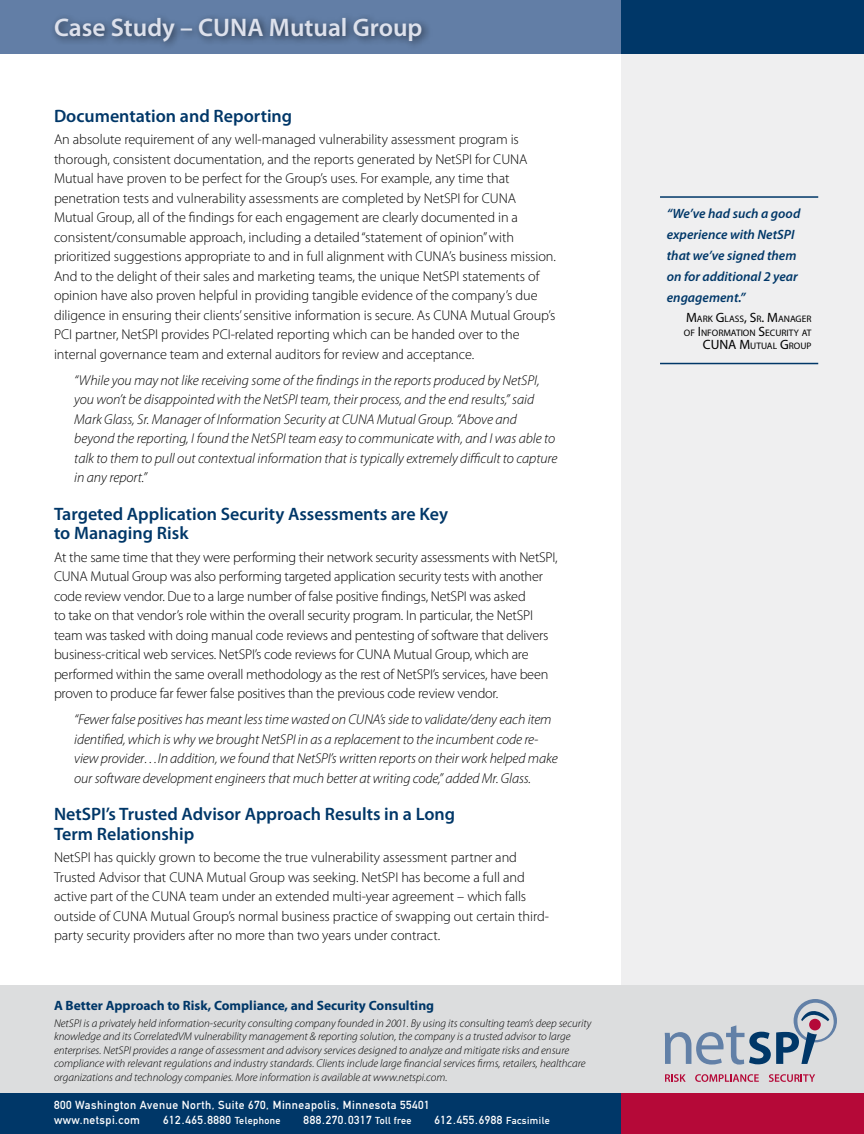
<style>
.page{position:relative;width:864px;height:1134px;background:#fff}
.page>*{position:absolute;margin:0;border:0;box-sizing:border-box;transform-origin:0 0}
.t1{font:600 25.5px "Myriad Pro";color:#dde1ec}
.t2{font:600 18px/19.5px "Myriad Pro";color:#003768}
.t3{font:300 14.25px/19.5px "Myriad Pro";letter-spacing:-.005em;color:#000}
.t4{font:italic 300 14.25px/19.5px "Myriad Pro";letter-spacing:-.01em;color:#000}
.t5{font:italic 600 13.5px/21px "Myriad Pro";color:#003768}
.t6{font:700 13.5px "Myriad Pro";color:#003768}
.t7{font:13.5px "Myriad Pro";color:#000}
.t8{font:11.55px/15px "DIN Mittelschrift Std";letter-spacing:.04em;color:#fff}
.t9{font:italic 300 11.25px/13.5px "Myriad Pro";color:#000}
.t10{font:9.45px/13.5px "Myriad Pro";color:#000}
.s1{font-size:10.05px}
.s2{font-size:13.5px}
</style>
<div class="page">
<div style="left:621px;top:50px;width:243px;height:1059px;background:#efeff0"></div>
<div style="left:0;top:0;width:850px;height:54px;background:#627ea6"></div>
<div style="left:621px;top:0;width:243px;height:54px;background:#003768"></div>
<div style="left:0;top:986px;width:864px;height:116px;background:#dcddde"></div>
<div style="left:0;top:1094px;width:636px;height:40px;background:#003768"></div>
<div style="left:621px;top:1094px;width:243px;height:40px;background:#b50938"></div>
<svg style="left:665px;top:999px;width:172px;height:66px"></svg>
<svg style="left:665px;top:1074px;width:21px;height:8px"></svg>
<svg style="left:695px;top:1074px;width:64px;height:8px"></svg>
<svg style="left:769px;top:1074px;width:46px;height:8px"></svg>
<div style="left:50px;top:13px;width:382px;height:39px;background:#000;opacity:.6"></div>
<hr style="left:660px;top:196px;width:158px;height:2px;background:#003768">
<hr style="left:660px;top:363px;width:158px;height:1px;background:#003768">
<h1 class="t1" style="left:54px;top:11px;width:370px">Case Study – CUNA Mutual Group</h1>
<p class="t2" style="left:54px;top:105px;width:240px">Documentation and Reporting</p>
<p class="t3" style="left:54px;top:130px;width:504px">An absolute requirement of any well-managed vulnerability assessment program is thorough, consistent documentation, and the reports generated by NetSPI for CUNA Mutual have proven to be perfect for the Group’s uses. For example, any time that penetration tests and vulnerability assessments are completed by NetSPI for CUNA Mutual Group, all of the findings for each engagement are clearly documented in a consistent/consumable approach, including a detailed “statement of opinion” with prioritized suggestions appropriate to and in full alignment with CUNA’s business mission.<br>And to the delight of their sales and marketing teams, the unique NetSPI statements of opinion have also proven helpful in providing tangible evidence of the company’s due diligence in ensuring their clients’ sensitive information is secure. As CUNA Mutual Group’s PCI partner, NetSPI provides PCI-related reporting which can be handed over to the internal governance team and external auditors for review and acceptance.</p>
<p class="t4" style="left:74px;top:370px;width:485px">“While you may not like receiving some of the findings in the reports produced by NetSPI, you won’t be disappointed with the NetSPI team, their process, and the end results,” said Mark Glass, Sr. Manager of Information Security at CUNA Mutual Group. “Above and beyond the reporting, I found the NetSPI team easy to communicate with, and I was able to talk to them to pull out contextual information that is typically extremely difficult to capture in any report.”</p>
<p class="t2" style="left:54px;top:503px;width:396px">Targeted Application Security Assessments are Key to Managing Risk</p>
<p class="t3" style="left:54px;top:547px;width:505px">At the same time that they were performing their network security assessments with NetSPI, CUNA Mutual Group was also performing targeted application security tests with another code review vendor. Due to a large number of false positive findings, NetSPI was asked<br>to take on that vendor’s role within the overall security program. In particular, the NetSPI team was tasked with doing manual code reviews and pentesting of software that delivers business-critical web services. NetSPI’s code reviews for CUNA Mutual Group, which are performed within the same overall methodology as the rest of NetSPI’s services, have been proven to produce far fewer false positives than the previous code review vendor.</p>
<p class="t4" style="left:74px;top:710px;width:485px">“Fewer false positives has meant less time wasted on CUNA’s side to validate/deny each item identified, which is why we brought NetSPI in as a replacement to the incumbent code re&shy;view provider…In addition, we found that NetSPI’s written reports on their work helped make our software development engineers that much better at writing code,” added Mr. Glass.</p>
<p class="t2" style="left:54px;top:804px;width:403px">NetSPI’s Trusted Advisor Approach Results in a Long<br>Term Relationship</p>
<p class="t3" style="left:54px;top:848px;width:496px">NetSPI has quickly grown to become the true vulnerability assessment partner and Trusted Advisor that CUNA Mutual Group was seeking. NetSPI has become a full and active part of the CUNA team under an extended multi-year agreement – which falls outside of CUNA Mutual Group’s normal business practice of swapping out certain third&shy;party security providers after no more than two years under contract.</p>
<p class="t6" style="left:54px;top:996px;width:382px">A Better Approach to Risk, Compliance, and Security Consulting</p>
<p class="t9" style="left:54px;top:1016px;width:539px">NetSPI is a privately held information-security consulting company founded in 2001. By using its consulting team’s deep security knowledge and its CorrelatedVM vulnerability management &amp; reporting solution, the company is a trusted advisor to large enterprises. NetSPI provides a range of assessment and advisory services designed to analyze and mitigate risks and ensure compliance with relevant regulations and industry standards. Clients include large financial services firms, retailers, healthcare organizations and technology companies. More information is available at www.netspi.com.</p>
<p class="t8" style="left:54px;top:1098px;width:377px">800 Washington Avenue North, Suite 670, Minneapolis, Minnesota 55401 www.netspi.com</p>
<p class="t8" style="left:163px;top:1113px;width:119px">612.465.8880 <span class="s1">Telephone</span></p>
<p class="t8" style="left:304px;top:1113px;width:109px">888.270.0317 <span class="s1">Toll free</span></p>
<p class="t8" style="left:435px;top:1113px;width:117px">612.455.6988 <span class="s1">Facsimile</span></p>
<p class="t5" style="left:667px;top:203px;width:135px">“We’ve had such a good experience with NetSPI that we’ve signed them on for additional 2 year engagement.”</p>
<p class="t10" style="left:684px;top:312px;width:129px"><span class="s2">M</span>ARK <span class="s2">G</span>LASS<span class="s2">, S</span>R<span class="s2">. M</span>ANAGER<br>OF <span class="s2">I</span>NFORMATION <span class="s2">S</span>ECURITY AT</p>
<p class="t7" style="left:703px;top:336px;width:10px">CUNA</p>
<p class="t10" style="left:739px;top:339px;width:74px"><span class="s2">M</span>UTUAL <span class="s2">G</span>ROUP</p>
</div>
